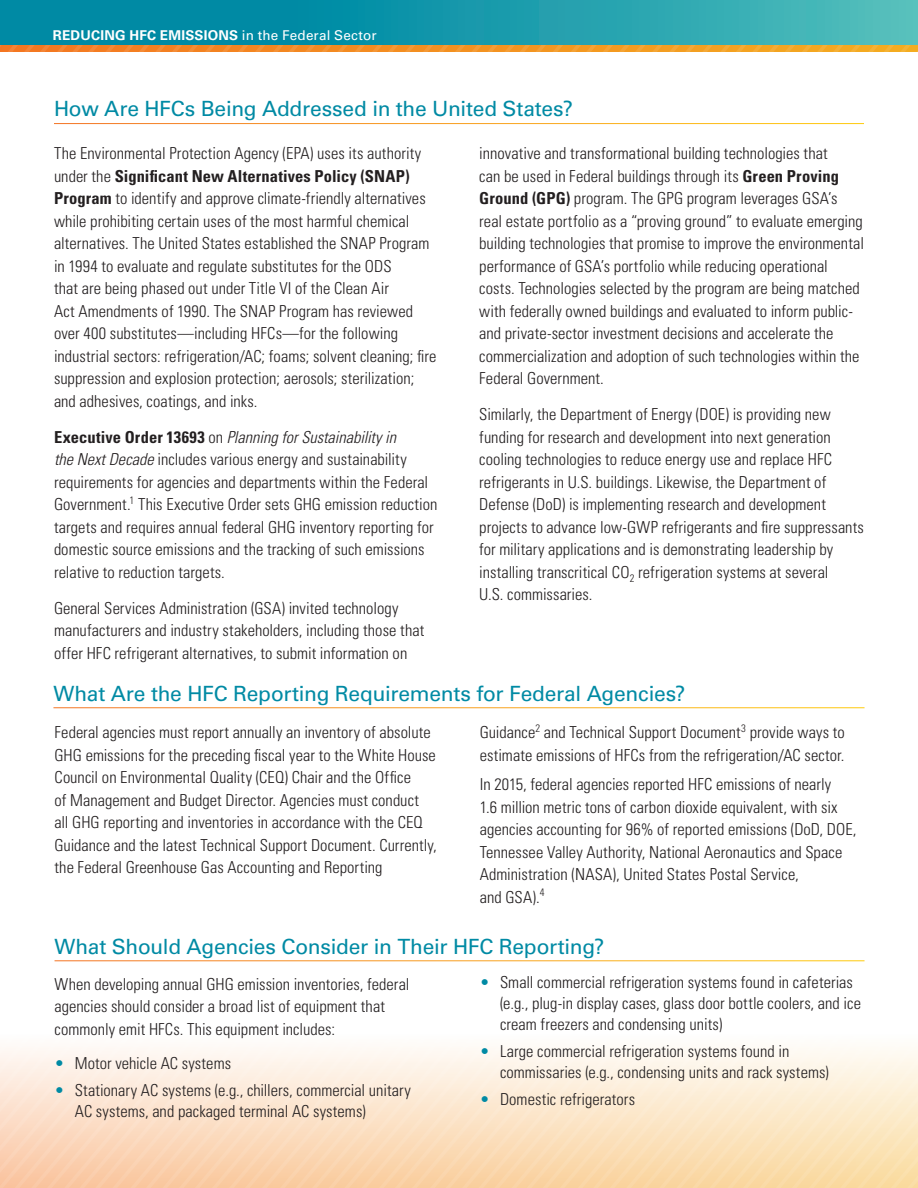
<style>
.page{position:relative;width:918px;height:1188px;background:#fff}
.page>*{position:absolute;margin:0;border:0;box-sizing:border-box;transform-origin:0 0}
.t1{font:21px "Univers LT Std";letter-spacing:-.01em;color:#008aa4}
.t2{font:300 condensed 16.5px/22.5px "Univers LT Std";color:#231f20}
.t3{font:700 13.5px "Univers LT Std";letter-spacing:.015em;color:#fff}
.s1{font-weight:400}
.s2{font-weight:700}
.s3{font-style:italic}
.s4{color:#008aa4}
</style>
<div class="page">
<svg style="left:0;top:1048px;width:918px;height:140px;background:#fbe4c9"></svg>
<svg style="left:0;top:44px;width:918px;height:8px;background:#d89537"></svg>
<svg style="left:0;top:0;width:918px;height:44px;background:#1b9cac"></svg>
<p class="t3" style="left:53px;top:27px;width:325px">REDUCING HFC EMISSIONS <span class="s1">in the Federal Sector</span></p>
<h2 class="t1" style="left:54px;top:97px;width:520px">How Are HFCs Being Addressed in the United States?</h2>
<p class="t2" style="left:54px;top:142px;width:384px">The Environmental Protection Agency (EPA) uses its authority under the <span class="s2">Significant New Alternatives Policy (SNAP)<br>Program</span> to identify and approve climate-friendly alternatives while prohibiting certain uses of the most harmful chemical alternatives. The United States established the SNAP Program in 1994 to evaluate and regulate substitutes for the ODS<br>that are being phased out under Title VI of the Clean Air<br>Act Amendments of 1990. The SNAP Program has reviewed over 400 substitutes—including HFCs—for the following industrial sectors: refrigeration/AC; foams; solvent cleaning; fire suppression and explosion protection; aerosols; sterilization; and adhesives, coatings, and inks.</p>
<p class="t2" style="left:54px;top:426px;width:385px"><span class="s2">Executive Order 13693</span> on <span class="s3">Planning for Sustainability in<br>the Next Decade</span> includes various energy and sustainability requirements for agencies and departments within the Federal Government.<sup>1</sup> This Executive Order sets GHG emission reduction targets and requires annual federal GHG inventory reporting for domestic source emissions and the tracking of such emissions relative to reduction targets.</p>
<p class="t2" style="left:54px;top:597px;width:372px">General Services Administration (GSA) invited technology manufacturers and industry stakeholders, including those that offer HFC refrigerant alternatives, to submit information on</p>
<p class="t2" style="left:479px;top:142px;width:386px">innovative and transformational building technologies that<br>can be used in Federal buildings through its <span class="s2">Green Proving Ground (GPG)</span> program. The GPG program leverages GSA’s real estate portfolio as a “proving ground” to evaluate emerging building technologies that promise to improve the environmental performance of GSA’s portfolio while reducing operational costs. Technologies selected by the program are being matched with federally owned buildings and evaluated to inform public&shy;and private-sector investment decisions and accelerate the commercialization and adoption of such technologies within the Federal Government.</p>
<p class="t2" style="left:479px;top:403px;width:386px">Similarly, the Department of Energy (DOE) is providing new funding for research and development into next generation cooling technologies to reduce energy use and replace HFC refrigerants in U.S. buildings. Likewise, the Department of Defense (DoD) is implementing research and development projects to advance low-GWP refrigerants and fire suppressants for military applications and is demonstrating leadership by installing transcritical CO<sub>2</sub> refrigeration systems at several<br>U.S. commissaries.</p>
<h2 class="t1" style="left:53px;top:681px;width:633px">What Are the HFC Reporting Requirements for Federal Agencies?</h2>
<p class="t2" style="left:55px;top:721px;width:384px">Federal agencies must report annually an inventory of absolute GHG emissions for the preceding fiscal year to the White House Council on Environmental Quality (CEQ) Chair and the Office<br>of Management and Budget Director. Agencies must conduct all GHG reporting and inventories in accordance with the CEQ Guidance and the latest Technical Support Document. Currently, the Federal Greenhouse Gas Accounting and Reporting</p>
<p class="t2" style="left:480px;top:721px;width:367px">Guidance<sup>2</sup> and Technical Support Document<sup>3</sup> provide ways to estimate emissions of HFCs from the refrigeration/AC sector.</p>
<p class="t2" style="left:480px;top:773px;width:378px">In 2015, federal agencies reported HFC emissions of nearly<br>1.6 million metric tons of carbon dioxide equivalent, with six agencies accounting for 96% of reported emissions (DoD, DOE, Tennessee Valley Authority, National Aeronautics and Space Administration (NASA), United States Postal Service,<br>and GSA).<sup>4</sup></p>
<h2 class="t1" style="left:55px;top:934px;width:551px">What Should Agencies Consider in Their HFC Reporting?</h2>
<p class="t2" style="left:55px;top:973px;width:356px">When developing annual GHG emission inventories, federal agencies should consider a broad list of equipment that commonly emit HFCs. This equipment includes:</p>
<p class="t2" style="left:55px;top:1052px;width:178px"><span class="s4">•</span> Motor vehicle AC systems</p>
<p class="t2" style="left:75px;top:1079px;width:338px;line-height:21px;text-indent:-20px"><span class="s4">•</span> Stationary AC systems (e.g., chillers, commercial unitary<br>AC systems, and packaged terminal AC systems)</p>
<p class="t2" style="left:500px;top:972px;width:363px;line-height:21px;text-indent:-20px"><span class="s4">•</span> Small commercial refrigeration systems found in cafeterias (e.g., plug-in display cases, glass door bottle coolers, and ice cream freezers and condensing units)</p>
<p class="t2" style="left:500px;top:1040px;width:330px;line-height:21px;text-indent:-20px"><span class="s4">•</span> Large commercial refrigeration systems found in commissaries (e.g., condensing units and rack systems)</p>
<p class="t2" style="left:480px;top:1088px;width:157px"><span class="s4">•</span> Domestic refrigerators</p>
</div>
